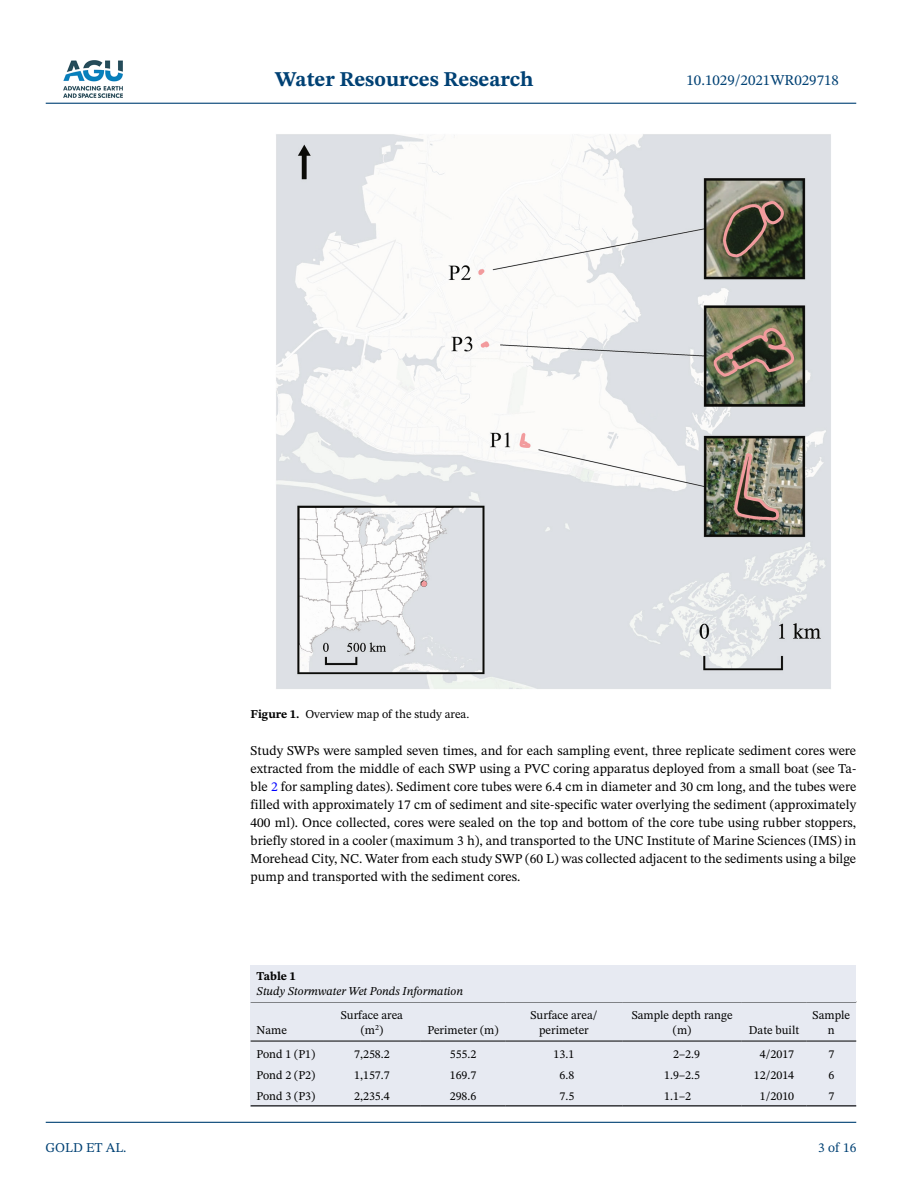
<style>
.page{position:relative;width:902px;height:1183px;background:#fff}
.page>*{position:absolute;margin:0;border:0;box-sizing:border-box;transform-origin:0 0}
.t1{font:700 21px "STIX Two Text";color:#004174}
.t2{font:15px "STIX Two Text";color:#004174}
.t3{font:13.5px/18px "STIX Two Text";color:#000;text-align:justify}
.t4{font:13.5px "STIX Two Text";color:#004174}
.t5{font:12px/15px "STIX Two Text";color:#000;text-align:center}
.t6{font:italic 12px "STIX Two Text";color:#000}
.t7{font:700 12px "STIX Two Text";color:#000}
.s1{font-weight:700}
.s2{color:#00f}
</style>
<div class="page">
<img style="left:63px;top:60px;width:60px;height:38px">
<hr style="left:46px;top:103px;width:810px;height:1px;background:#004174">
<hr style="left:46px;top:1121px;width:810px;height:1px;background:#004174">
<img style="left:276px;top:134px;width:555px;height:554px">
<div style="left:250px;top:1001px;width:606px;height:105px;background:#e7eaf2"></div>
<hr style="left:250px;top:1001px;width:73px;height:1px;background:#000">
<hr style="left:250px;top:1040px;width:73px;height:1px;background:#000">
<hr style="left:323px;top:1001px;width:98px;height:1px;background:#000">
<hr style="left:323px;top:1040px;width:98px;height:1px;background:#000">
<hr style="left:421px;top:1001px;width:84px;height:1px;background:#000">
<hr style="left:421px;top:1040px;width:84px;height:1px;background:#000">
<hr style="left:505px;top:1001px;width:117px;height:1px;background:#000">
<hr style="left:505px;top:1040px;width:117px;height:1px;background:#000">
<hr style="left:622px;top:1001px;width:119px;height:1px;background:#000">
<hr style="left:622px;top:1040px;width:119px;height:1px;background:#000">
<hr style="left:741px;top:1001px;width:65px;height:1px;background:#000">
<hr style="left:741px;top:1040px;width:65px;height:1px;background:#000">
<hr style="left:806px;top:1001px;width:50px;height:1px;background:#000">
<hr style="left:806px;top:1040px;width:50px;height:1px;background:#000">
<hr style="left:250px;top:1104px;width:73px;height:2px;background:#000">
<hr style="left:323px;top:1104px;width:98px;height:2px;background:#000">
<hr style="left:421px;top:1104px;width:84px;height:2px;background:#000">
<hr style="left:505px;top:1104px;width:117px;height:2px;background:#000">
<hr style="left:622px;top:1104px;width:119px;height:2px;background:#000">
<hr style="left:741px;top:1104px;width:65px;height:2px;background:#000">
<hr style="left:806px;top:1104px;width:50px;height:2px;background:#000">
<div style="left:250px;top:964px;width:606px;height:37px;background:#e7eaf2"></div>
<h1 class="t1" style="left:275px;top:64px;width:260px">Water Resources Research</h1>
<p class="t2" style="left:686px;top:69px;width:154px">10.1029/2021WR029718</p>
<p class="t4" style="left:45px;top:1137px;width:83px">GOLD ET AL.</p>
<p class="t5" style="left:250px;top:706px;width:220px"><span class="s1">Figure 1.</span> Overview map of the study area.</p>
<p class="t3" style="left:250px;top:741px;width:607px">Study SWPs were sampled seven times, and for each sampling event, three replicate sediment cores were extracted from the middle of each SWP using a PVC coring apparatus deployed from a small boat (see Ta&shy;ble <span class="s2">2</span> for sampling dates). Sediment core tubes were 6.4 cm in diameter and 30 cm long, and the tubes were filled with approximately 17 cm of sediment and site-specific water overlying the sediment (approximately 400 ml). Once collected, cores were sealed on the top and bottom of the core tube using rubber stoppers, briefly stored in a cooler (maximum 3 h), and transported to the UNC Institute of Marine Sciences (IMS) in Morehead City, NC. Water from each study SWP (60 L) was collected adjacent to the sediments using a bilge pump and transported with the sediment cores.</p>
<p class="t7" style="left:256px;top:967px;width:41px">Table 1</p>
<p class="t6" style="left:256px;top:982px;width:208px">Study Stormwater Wet Ponds Information</p>
<p class="t5" style="left:256px;top:1021px;width:32px">Name</p>
<p class="t5" style="left:341px;top:1006px;width:64px">Surface area (m<sup>2</sup>)</p>
<p class="t5" style="left:427px;top:1021px;width:72px">Perimeter (m)</p>
<p class="t5" style="left:530px;top:1006px;width:68px">Surface area/ perimeter</p>
<p class="t5" style="left:631px;top:1006px;width:102px">Sample depth range (m)</p>
<p class="t5" style="left:748px;top:1021px;width:52px">Date built</p>
<p class="t5" style="left:812px;top:1006px;width:39px">Sample n</p>
<p class="t5" style="left:256px;top:1045px;width:60px">Pond 1 (P1)</p>
<p class="t5" style="left:354px;top:1045px;width:37px">7,258.2</p>
<p class="t5" style="left:449px;top:1045px;width:28px">555.2</p>
<p class="t5" style="left:553px;top:1045px;width:22px">13.1</p>
<p class="t5" style="left:673px;top:1045px;width:28px">2–2.9</p>
<p class="t5" style="left:759px;top:1045px;width:36px">4/2017</p>
<p class="t5" style="left:828px;top:1045px;width:7px">7</p>
<p class="t5" style="left:256px;top:1066px;width:60px">Pond 2 (P2)</p>
<p class="t5" style="left:354px;top:1066px;width:37px">1,157.7</p>
<p class="t5" style="left:449px;top:1066px;width:28px">169.7</p>
<p class="t5" style="left:559px;top:1066px;width:16px">6.8</p>
<p class="t5" style="left:664px;top:1066px;width:37px">1.9–2.5</p>
<p class="t5" style="left:753px;top:1066px;width:42px">12/2014</p>
<p class="t5" style="left:828px;top:1066px;width:7px">6</p>
<p class="t5" style="left:256px;top:1087px;width:60px">Pond 3 (P3)</p>
<p class="t5" style="left:354px;top:1087px;width:37px">2,235.4</p>
<p class="t5" style="left:449px;top:1087px;width:28px">298.6</p>
<p class="t5" style="left:559px;top:1087px;width:16px">7.5</p>
<p class="t5" style="left:664px;top:1087px;width:28px">1.1–2</p>
<p class="t5" style="left:759px;top:1087px;width:36px">1/2010</p>
<p class="t5" style="left:828px;top:1087px;width:7px">7</p>
<p class="t4" style="left:818px;top:1137px;width:40px">3 of 16</p>
</div>
